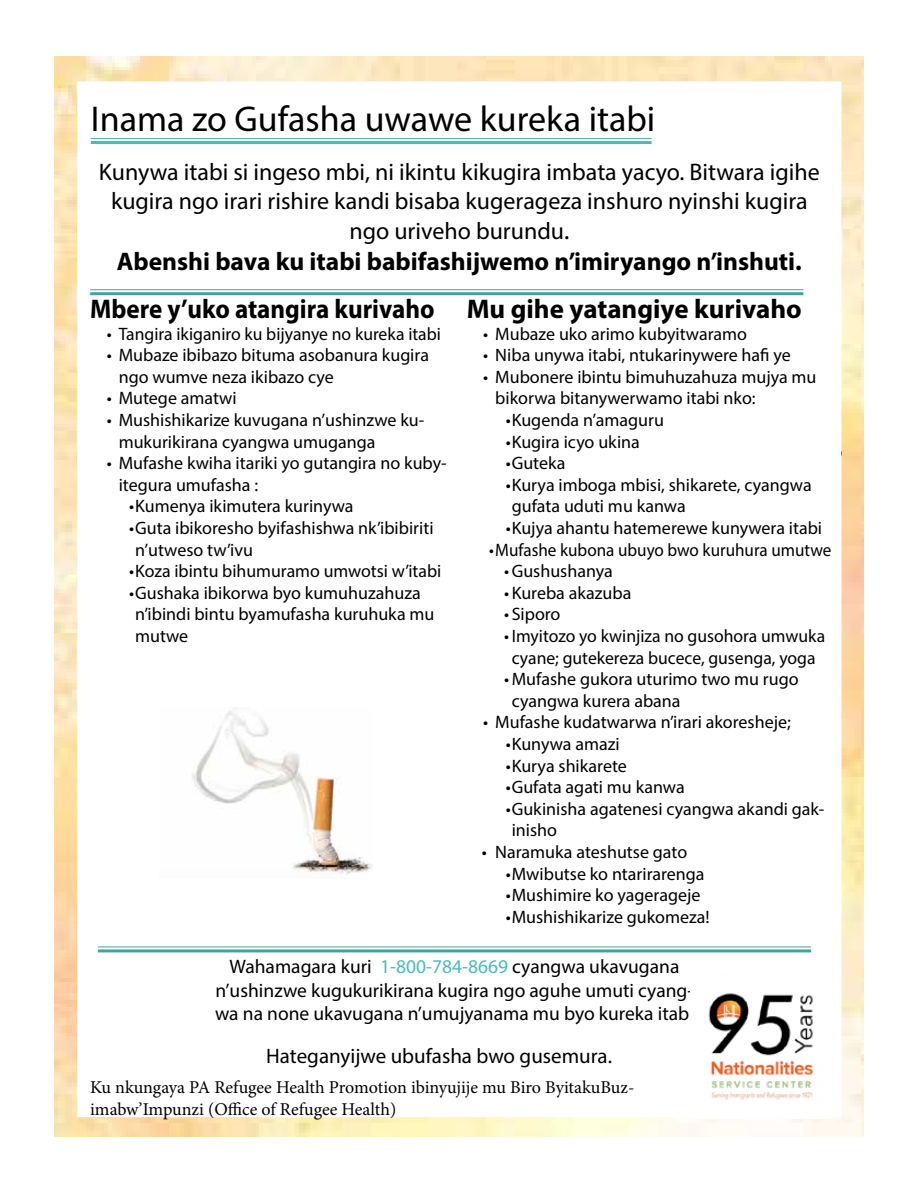
<style>
.page{position:relative;width:918px;height:1188px;background:#fff}
.page>*{position:absolute;margin:0;border:0;box-sizing:border-box;transform-origin:0 0}
.t1{font:36px "Myriad Pro";color:#000}
.t2{font:700 27px "Myriad Pro";color:#000;scale:.93 1}
.t3{font:700 27px "Myriad Pro";color:#000}
.t4{font:700 25.5px "Myriad Pro";color:#000}
.t5{font:24px/29.7px "Myriad Pro";color:#000;text-align:center}
.t6{font:21px "Myriad Pro";color:#000}
.t7{font:19.5px/23.4px "Myriad Pro";color:#000;text-align:center}
.t8{font:18px/21.6px "Myriad Pro";color:#000}
.t9{font:18px/21.6px "Minion Pro";color:#000}
.t10{font:18px "Myriad Pro";color:#000;scale:.95 1}
.s1{font-size:25.5px}
.s2{color:#4bbbbb}
</style>
<div class="page">
<img style="left:54px;top:57px;width:810px;height:1080px">
<div style="left:84px;top:88px;width:751px;height:1022px;background:#fff"></div>
<hr style="left:91px;top:138px;width:561px;height:1px;background:#4bbbbb">
<hr style="left:91px;top:141px;width:561px;height:3px;background:#4bbbbb">
<img style="left:691px;top:993px;width:139px;height:126px">
<img style="left:192px;top:708px;width:181px;height:170px">
<hr style="left:98px;top:946px;width:713px;height:1px;background:#43a2a2">
<hr style="left:98px;top:949px;width:713px;height:3px;background:#43a2a2">
<hr style="left:90px;top:289px;width:713px;height:1px;background:#43a2a2">
<hr style="left:90px;top:292px;width:713px;height:3px;background:#43a2a2">
<h1 class="t1" style="left:91px;top:97px;width:566px">Inama zo Gufasha uwawe kureka itabi</h1>
<h3 class="t5" style="left:99px;top:157px;width:722px">Kunywa itabi si ingeso mbi, ni ikintu kikugira imbata yacyo. Bitwara igihe kugira ngo irari rishire kandi bisaba kugerageza inshuro nyinshi kugira ngo uriveho burundu<span class="s1">.</span></h3>
<h3 class="t4" style="left:117px;top:245px;width:686px">Abenshi bava ku itabi babifashijwemo n’imiryango n’inshuti.</h3>
<h2 class="t2" style="left:90px;top:291px;width:372px">Mbere y’uko atangira kurivaho</h2>
<p class="t8" style="left:107px;top:323px;width:336px">• Tangira ikiganiro ku bijyanye no kureka itabi</p>
<p class="t8" style="left:119px;top:344px;width:312px;text-indent:-12px">• Mubaze ibibazo bituma asobanura kugira ngo wumve neza ikibazo cye</p>
<p class="t8" style="left:107px;top:387px;width:132px">• Mutege amatwi</p>
<p class="t8" style="left:119px;top:409px;width:307px;text-indent:-12px">• Mushishikarize kuvugana n’ushinzwe ku&shy;mukurikirana cyangwa umuganga</p>
<p class="t8" style="left:119px;top:452px;width:329px;text-indent:-12px">• Mufashe kwiha itariki yo gutangira no kuby&shy;itegura umufasha :</p>
<p class="t8" style="left:129px;top:495px;width:226px">•Kumenya ikimutera kurinywa</p>
<p class="t8" style="left:135px;top:517px;width:300px;text-indent:-6px">•Guta ibikoresho byifashishwa nk’ibibiriti n’utweso tw’ivu</p>
<p class="t8" style="left:129px;top:560px;width:314px">•Koza ibintu bihumuramo umwotsi w’itabi</p>
<p class="t8" style="left:135px;top:582px;width:301px;text-indent:-6px">•Gushaka ibikorwa byo kumuhuzahuza n’ibindi bintu byamufasha kuruhuka mu mutwe</p>
<h2 class="t3" style="left:467px;top:291px;width:337px">Mu gihe yatangiye kurivaho</h2>
<p class="t8" style="left:483px;top:323px;width:265px">• Mubaze uko arimo kubyitwaramo</p>
<p class="t8" style="left:483px;top:344px;width:309px">• Niba unywa itabi, ntukarinywere hafi ye</p>
<p class="t8" style="left:495px;top:366px;width:323px;text-indent:-12px">• Mubonere ibintu bimuhuzahuza mujya mu bikorwa bitanywerwamo itabi nko:</p>
<p class="t8" style="left:506px;top:409px;width:160px">•Kugenda n’amaguru</p>
<p class="t8" style="left:506px;top:431px;width:136px">•Kugira icyo ukina</p>
<p class="t8" style="left:506px;top:452px;width:61px">•Guteka</p>
<p class="t8" style="left:512px;top:474px;width:302px;text-indent:-6px">•Kurya imboga mbisi, shikarete, cyangwa gufata uduti mu kanwa</p>
<p class="t8" style="left:506px;top:517px;width:318px">•Kujya ahantu hatemerewe kunywera itabi</p>
<p class="t10" style="left:489px;top:539px;width:362px">•Mufashe kubona ubuyo bwo kuruhura umutwe</p>
<p class="t8" style="left:504px;top:560px;width:110px">•Gushushanya</p>
<p class="t8" style="left:504px;top:582px;width:129px">•Kureba akazuba</p>
<p class="t8" style="left:504px;top:603px;width:58px">• Siporo</p>
<p class="t8" style="left:504px;top:625px;width:322px;text-align:center">• Imyitozo yo kwinjiza no gusohora umwuka cyane; gutekereza bucece, gusenga, yoga</p>
<p class="t8" style="left:512px;top:668px;width:288px;text-indent:-8px">• Mufashe gukora uturimo two mu rugo cyangwa kurera abana</p>
<p class="t8" style="left:483px;top:711px;width:309px">• Mufashe kudatwarwa n’irari akoresheje;</p>
<p class="t8" style="left:506px;top:733px;width:115px">•Kunywa amazi</p>
<p class="t8" style="left:506px;top:755px;width:123px">•Kurya shikarete</p>
<p class="t8" style="left:506px;top:776px;width:180px">•Gufata agati mu kanwa</p>
<p class="t8" style="left:512px;top:798px;width:314px;text-indent:-6px">•Gukinisha agatenesi cyangwa akandi gak&shy;inisho</p>
<p class="t8" style="left:482px;top:841px;width:207px">• Naramuka ateshutse gato</p>
<p class="t8" style="left:506px;top:863px;width:200px">•Mwibutse ko ntarirarenga</p>
<p class="t8" style="left:506px;top:884px;width:196px">•Mushimire ko yagerageje</p>
<p class="t8" style="left:506px;top:906px;width:205px">•Mushishikarize gukomeza!</p>
<p class="t7" style="left:215px;top:955px;width:480px">Wahamagara kuri <span class="s2">1-800-784-8669</span> cyangwa ukavugana n’ushinzwe kugukurikirana kugira ngo aguhe umuti cyang&shy;wa na none ukavugana n’umujyanama mu byo kureka itabi</p>
<p class="t6" style="left:266px;top:1043px;width:347px">Hateganyijwe ubufasha bwo gusemura.</p>
<p class="t9" style="left:90px;top:1077px;width:546px">Ku nkungaya PA Refugee Health Promotion ibinyujije mu Biro ByitakuBuz&shy;imabw’Impunzi (Office of Refugee Health)</p>
</div>
